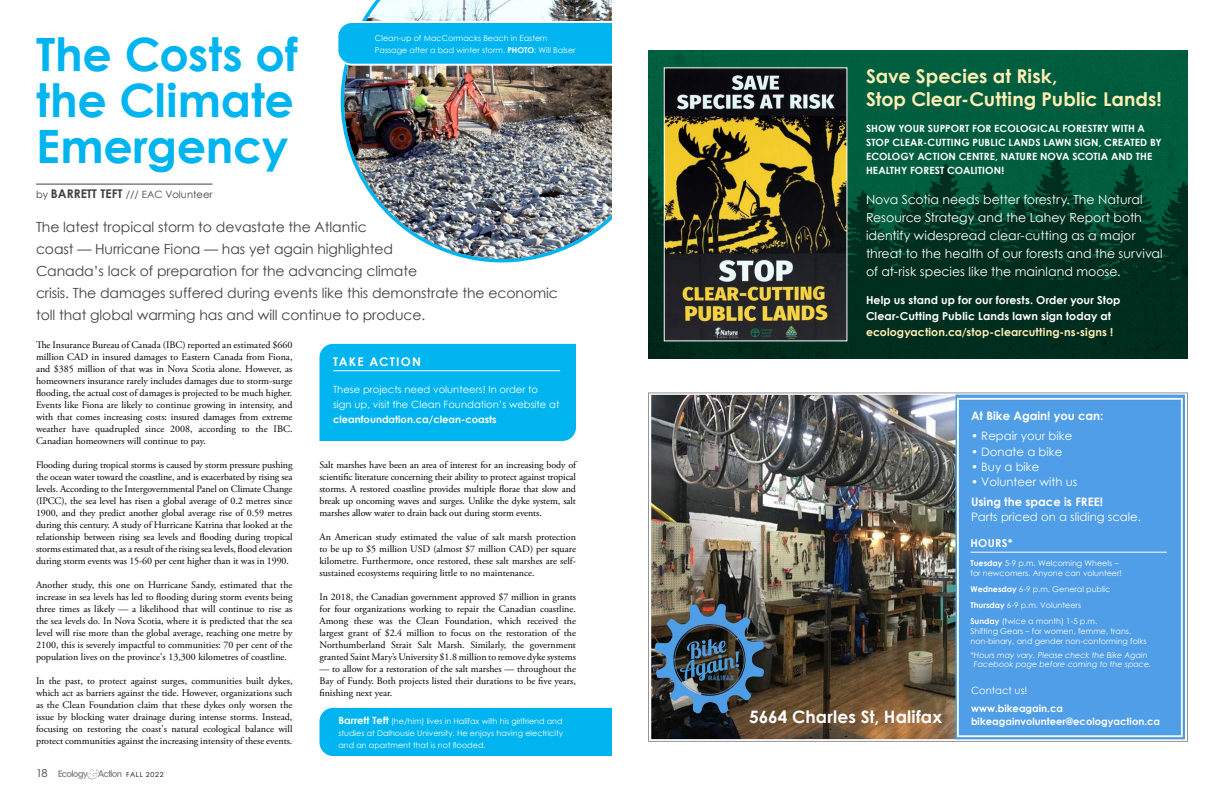
<style>
.page{position:relative;width:1224px;height:792px;background:#fff}
.page>*{position:absolute;margin:0;border:0;box-sizing:border-box;transform-origin:0 0}
.t1{font:700 46px/46px "Century Gothic";letter-spacing:-.005em;color:#00b5ef;text-align:justify}
.t2{font:700 19px/23px "Century Gothic";color:#ffefb4}
.t3{font:700 17.2px "Century Gothic";letter-spacing:.005em;color:#fff}
.t4{font:14px/22px "Century Gothic";letter-spacing:-.005em;color:#414042}
.t5{font:12.5px/18px "Century Gothic";color:#fff}
.t6{font:700 12px "Century Gothic";letter-spacing:.1em;color:#fff}
.t7{font:11.6px "Century Gothic";color:#fff}
.t8{font:700 11.6px "Century Gothic";color:#fff}
.t9{font:700 11px/16px "Century Gothic";letter-spacing:.01em;color:#fff}
.t10{font:700 11px "Century Gothic";letter-spacing:.01em;color:#ffefb4}
.t11{font:11px "Century Gothic";color:#414042}
.t12{font:10px/12px "Adobe Garamond Pro";color:#000;text-align:justify}
.t13{font:700 10px/14px "Century Gothic";color:#fff}
.t14{font:10px/15px "Century Gothic";color:#fff}
.t15{font:10px "Century Gothic";color:#414042}
.t16{font:8px/12px "Century Gothic";color:#fff}
.t17{font:italic 8px/9px "Century Gothic";color:#fff;text-align:center}
.t18{font:7px "Century Gothic";letter-spacing:.1em;color:#000}
.s1{font-weight:700;font-size:12px}
.s2{font-weight:700}
.s3{font-weight:700;font-size:10px}
</style>
<div class="page">
<img style="left:340px;top:0;width:272px;height:263px">
<img style="left:648px;top:50px;width:540px;height:309px">
<img style="left:663px;top:67px;width:185px;height:275px">
<img style="left:650px;top:394px;width:536px;height:346px">
<hr style="left:970px;top:552px;width:197px;height:1px;background:#fff">
<svg style="left:58px;top:769px;width:63px;height:10px"></svg>
<hr style="left:36px;top:184px;width:177px;height:1px;background:#414042">
<div style="left:320px;top:708px;width:292px;height:48px;background:#00b5ef"></div>
<div style="left:320px;top:344px;width:256px;height:97px;background:#00b5ef"></div>
<hr style="left:333px;top:370px;width:227px;height:1px;background:#fff">
<svg style="left:338px;top:20px;width:274px;height:47px;background:#1ebaeb"></svg>
<h1 class="t1" style="left:36px;top:30px;width:263px">The Costs of the Climate Emergency</h1>
<p class="t15" style="left:36px;top:187px;width:178px">by <span class="s1">BARRETT TEFT</span> /// EAC Volunteer</p>
<p class="t16" style="left:375px;top:32px;width:202px">Clean-up of MacCormacks Beach in Eastern<br>Passage after a bad winter storm. <span class="s2">PHOTO</span>: Will Balser</p>
<p class="t4" style="left:36px;top:216px;width:523px">The latest tropical storm to devastate the Atlantic<br>coast — Hurricane Fiona — has yet again highlighted<br>Canada’s lack of preparation for the advancing climate<br>crisis. The damages suffered during events like this demonstrate the economic toll that global warming has and will continue to produce.</p>
<p class="t12" style="left:36px;top:339px;width:258px">The Insurance Bureau of Canada (IBC) reported an estimated $660 million CAD in insured damages to Eastern Canada from Fiona, and $385 million of that was in Nova Scotia alone. However, as homeowners insurance rarely includes damages due to storm-surge flooding, the actual cost of damages is projected to be much higher.<br>Events like Fiona are likely to continue growing in intensity, and with that comes increasing costs: insured damages from extreme weather have quadrupled since 2008, according to the IBC.<br>Canadian homeowners will continue to pay.</p>
<p class="t12" style="left:36px;top:459px;width:258px">Flooding during tropical storms is caused by storm pressure pushing the ocean water toward the coastline, and is exacerbated by rising sea levels. According to the Intergovernmental Panel on Climate Change (IPCC), the sea level has risen a global average of 0.2 metres since 1900, and they predict another global average rise of 0.59 metres during this century. A study of Hurricane Katrina that looked at the relationship between rising sea levels and flooding during tropical storms estimated that, as a result of the rising sea levels, flood elevation during storm events was 15-60 per cent higher than it was in 1990.</p>
<p class="t12" style="left:36px;top:579px;width:258px">Another study, this one on Hurricane Sandy, estimated that the increase in sea levels has led to flooding during storm events being three times as likely — a likelihood that will continue to rise as the sea levels do. In Nova Scotia, where it is predicted that the sea level will rise more than the global average, reaching one metre by 2100, this is severely impactful to communities: 70 per cent of the population lives on the province's 13,300 kilometres of coastline.</p>
<p class="t12" style="left:36px;top:675px;width:258px">In the past, to protect against surges, communities built dykes, which act as barriers against the tide. However, organizations such as the Clean Foundation claim that these dykes only worsen the issue by blocking water drainage during intense storms. Instead, focusing on restoring the coast's natural ecological balance will protect communities against the increasing intensity of these events.</p>
<p class="t11" style="left:36px;top:766px;width:13px">18</p>
<p class="t18" style="left:126px;top:770px;width:39px">FALL 2022</p>
<p class="t6" style="left:333px;top:354px;width:90px">TAKE ACTION</p>
<p class="t14" style="left:333px;top:382px;width:228px">These projects need volunteers! In order to<br>sign up, visit the Clean Foundation’s website at</p>
<p class="t13" style="left:333px;top:412px;width:165px">cleanfoundation.ca/clean-coasts</p>
<p class="t12" style="left:320px;top:459px;width:258px">Salt marshes have been an area of interest for an increasing body of scientific literature concerning their ability to protect against tropical storms. A restored coastline provides multiple florae that slow and break up oncoming waves and surges. Unlike the dyke system, salt marshes allow water to drain back out during storm events.</p>
<p class="t12" style="left:320px;top:531px;width:258px">An American study estimated the value of salt marsh protection to be up to $5 million USD (almost $7 million CAD) per square kilometre. Furthermore, once restored, these salt marshes are self&shy;sustained ecosystems requiring little to no maintenance.</p>
<p class="t12" style="left:320px;top:591px;width:258px">In 2018, the Canadian government approved $7 million in grants for four organizations working to repair the Canadian coastline.<br>Among these was the Clean Foundation, which received the largest grant of $2.4 million to focus on the restoration of the Northumberland Strait Salt Marsh. Similarly, the government granted Saint Mary’s University $1.8 million to remove dyke systems</p>
<p class="t12" style="left:320px;top:663px;width:258px">— to allow for a restoration of the salt marshes — throughout the Bay of Fundy. Both projects listed their durations to be five years, finishing next year.</p>
<p class="t16" style="left:338px;top:715px;width:226px;text-align:justify"><span class="s3">Barrett Teft</span> (he/him) lives in Halifax with his girlfriend and studies at Dalhousie University. He enjoys having electricity and an apartment that is not flooded.</p>
<h2 class="t2" style="left:866px;top:64px;width:297px">Save Species at Risk,<br>Stop Clear-Cutting Public Lands!</h2>
<p class="t13" style="left:866px;top:121px;width:297px">SHOW YOUR SUPPORT FOR ECOLOGICAL FORESTRY WITH A STOP CLEAR-CUTTING PUBLIC LANDS LAWN SIGN, CREATED BY ECOLOGY ACTION CENTRE, NATURE NOVA SCOTIA AND THE HEALTHY FOREST COALITION!</p>
<p class="t5" style="left:866px;top:190px;width:298px">Nova Scotia needs better forestry. The Natural Resource Strategy and the Lahey Report both identify widespread clear-cutting as a major threat to the health of our forests and the survival of at-risk species like the mainland moose.</p>
<p class="t9" style="left:866px;top:291px;width:256px">Help us stand up for our forests. Order your Stop<br>Clear-Cutting Public Lands lawn sign today at</p>
<p class="t10" style="left:866px;top:325px;width:249px">ecologyaction.ca/stop-clearcutting-ns-signs !</p>
<p class="t8" style="left:971px;top:409px;width:134px">At Bike Again! you can:</p>
<p class="t7" style="left:971px;top:428px;width:103px">• Repair your bike</p>
<p class="t7" style="left:971px;top:443px;width:93px">• Donate a bike</p>
<p class="t7" style="left:971px;top:458px;width:70px">• Buy a bike</p>
<p class="t7" style="left:971px;top:474px;width:108px">• Volunteer with us</p>
<p class="t8" style="left:971px;top:495px;width:134px">Using the space is FREE!</p>
<p class="t7" style="left:971px;top:509px;width:172px">Parts priced on a sliding scale.</p>
<h3 class="t3" style="left:749px;top:706px;width:194px">5664 Charles St, Halifax</h3>
<p class="t9" style="left:970px;top:535px;width:44px">HOURS*</p>
<p class="t16" style="left:970px;top:558px;width:153px;line-height:10px"><span class="s2">Tuesday</span> 5-9 p.m. Welcoming Wheels – for newcomers. Anyone can volunteer!</p>
<p class="t16" style="left:970px;top:581px;width:141px;line-height:15.8px"><span class="s2">Wednesday</span> 6-9 p.m. General public<br><span class="s2">Thursday</span> 6-9 p.m. Volunteers<br><span class="s2">Sunday</span> (twice a month) 1-5 p.m.</p>
<p class="t16" style="left:970px;top:626px;width:178px;line-height:10px">Shifting Gears – for women, femme, trans, non-binary, and gender non-conforming folks</p>
<p class="t17" style="left:970px;top:651px;width:183px">*Hours may vary. Please check the Bike Again<br>Facebook page before coming to the space.</p>
<p class="t14" style="left:971px;top:683px;width:58px">Contact us!</p>
<p class="t13" style="left:971px;top:701px;width:191px;line-height:13px">www.bikeagain.ca bikeagainvolunteer@ecologyaction.ca</p>
</div>
